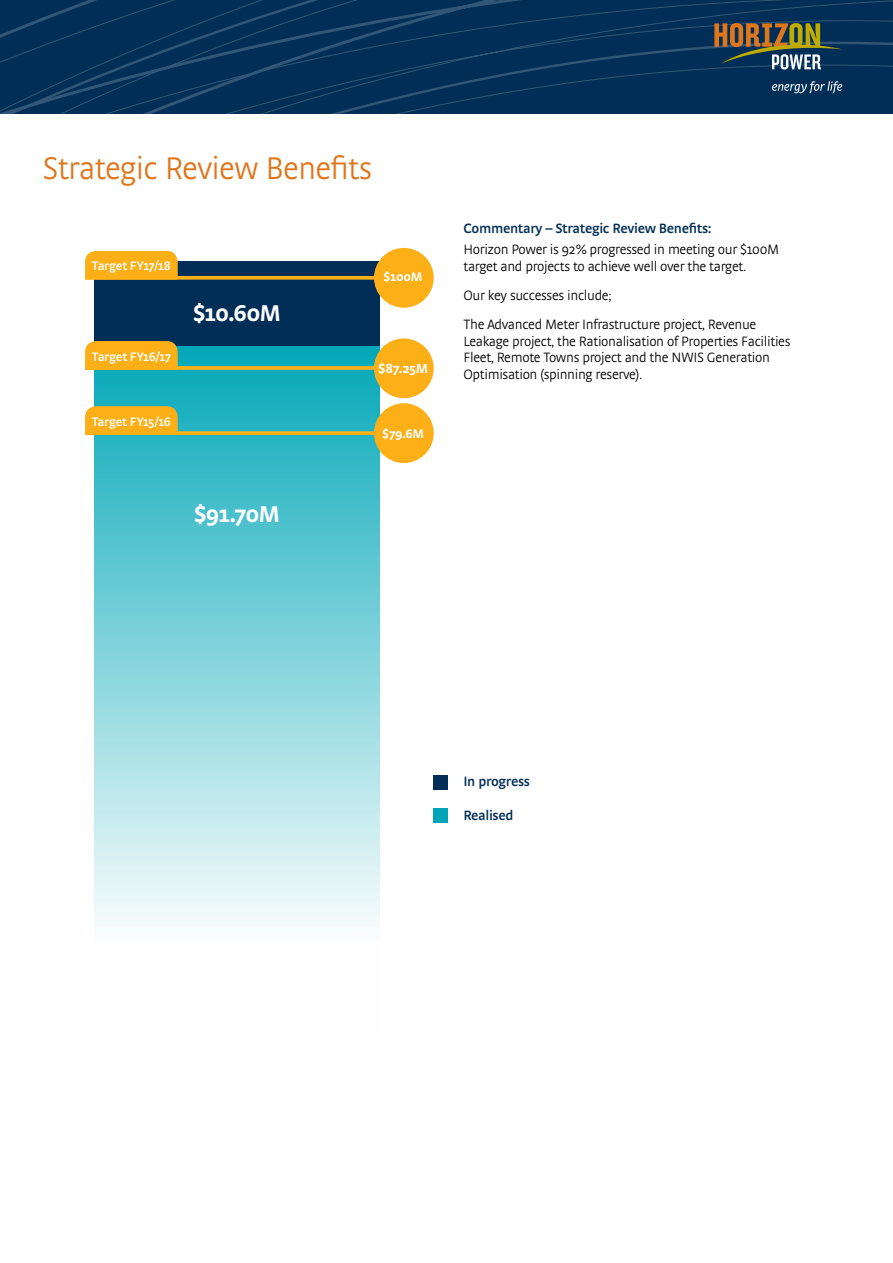
<style>
.page{position:relative;width:893px;height:1263px;background:#fff}
.page>*{position:absolute;margin:0;border:0;box-sizing:border-box;transform-origin:0 0}
.t1{font:300 33px "Strada OT";letter-spacing:-.025em;color:#de761c}
.t2{font:700 24px "Strada OT";letter-spacing:-.035em;color:#fff}
.t3{font:300 14.25px/16.5px "Strada OT";letter-spacing:-.025em;color:#000}
.t4{font:600 14.25px "Strada OT";letter-spacing:-.025em;color:#002e56}
.t5{font:700 13.8px "Strada OT";color:#fff}
.t6{font:700 13.05px "Strada OT";letter-spacing:-.015em;color:#fff}
.t7{font:600 12.9px "Strada OT";letter-spacing:-.025em;color:#fff}
</style>
<div class="page">
<svg style="left:0;top:0;width:893px;height:114px;background:#033158"></svg>
<div style="left:94px;top:314px;width:286px;height:720px;background:linear-gradient(to bottom,#00a4b6,#fff)"></div>
<div style="left:94px;top:261px;width:286px;height:84px;background:#002e56"></div>
<svg style="left:178px;top:431px;width:196px;height:4px"></svg>
<svg style="left:178px;top:366px;width:196px;height:4px"></svg>
<svg style="left:178px;top:276px;width:196px;height:4px"></svg>
<div style="left:374px;top:338px;width:60px;height:60px;background:#fcaf17;border-radius:50%"></div>
<div style="left:374px;top:248px;width:60px;height:60px;background:#fcaf17;border-radius:50%"></div>
<div style="left:374px;top:403px;width:60px;height:60px;background:#fcaf17;border-radius:50%"></div>
<div style="left:85px;top:406px;width:93px;height:29px;background:#fcaf17"></div>
<svg style="left:85px;top:341px;width:93px;height:29px;background:#f8ae1a"></svg>
<svg style="left:85px;top:251px;width:93px;height:29px;background:#faaf1b"></svg>
<div style="left:433px;top:775px;width:15px;height:15px;background:#002e56"></div>
<div style="left:433px;top:808px;width:15px;height:15px;background:#00a6b8"></div>
<svg style="left:714px;top:23px;width:128px;height:47px;background:#515a4d"></svg>
<svg style="left:772px;top:81px;width:70px;height:12px"></svg>
<h1 class="t1" style="left:43px;top:149px;width:331px">Strategic Review Benefits</h1>
<p class="t7" style="left:92px;top:259px;width:80px">Target FY17/18</p>
<p class="t7" style="left:92px;top:349px;width:80px">Target FY16/17</p>
<p class="t7" style="left:92px;top:414px;width:81px">Target FY15/16</p>
<h2 class="t2" style="left:193px;top:299px;width:90px">$10.60M</h2>
<h2 class="t2" style="left:194px;top:499px;width:88px">$91.70M</h2>
<p class="t6" style="left:384px;top:268px;width:40px">$100M</p>
<p class="t5" style="left:378px;top:360px;width:51px">$87.25M</p>
<p class="t6" style="left:382px;top:426px;width:43px">$79.6M</p>
<p class="t4" style="left:463px;top:220px;width:250px">Commentary – Strategic Review Benefits:</p>
<p class="t3" style="left:463px;top:241px;width:317px">Horizon Power is 92% progressed in meeting our $100M target and projects to achieve well over the target.</p>
<p class="t3" style="left:463px;top:281px;width:294px;line-height:29.2px">Our key successes include;<br>The Advanced Meter Infrastructure project, Revenue</p>
<p class="t3" style="left:463px;top:333px;width:329px">Leakage project, the Rationalisation of Properties Facilities<br>Fleet, Remote Towns project and the NWIS Generation<br>Optimisation (spinning reserve).</p>
<p class="t4" style="left:463px;top:773px;width:68px">In progress</p>
<p class="t4" style="left:463px;top:807px;width:52px">Realised</p>
</div>
